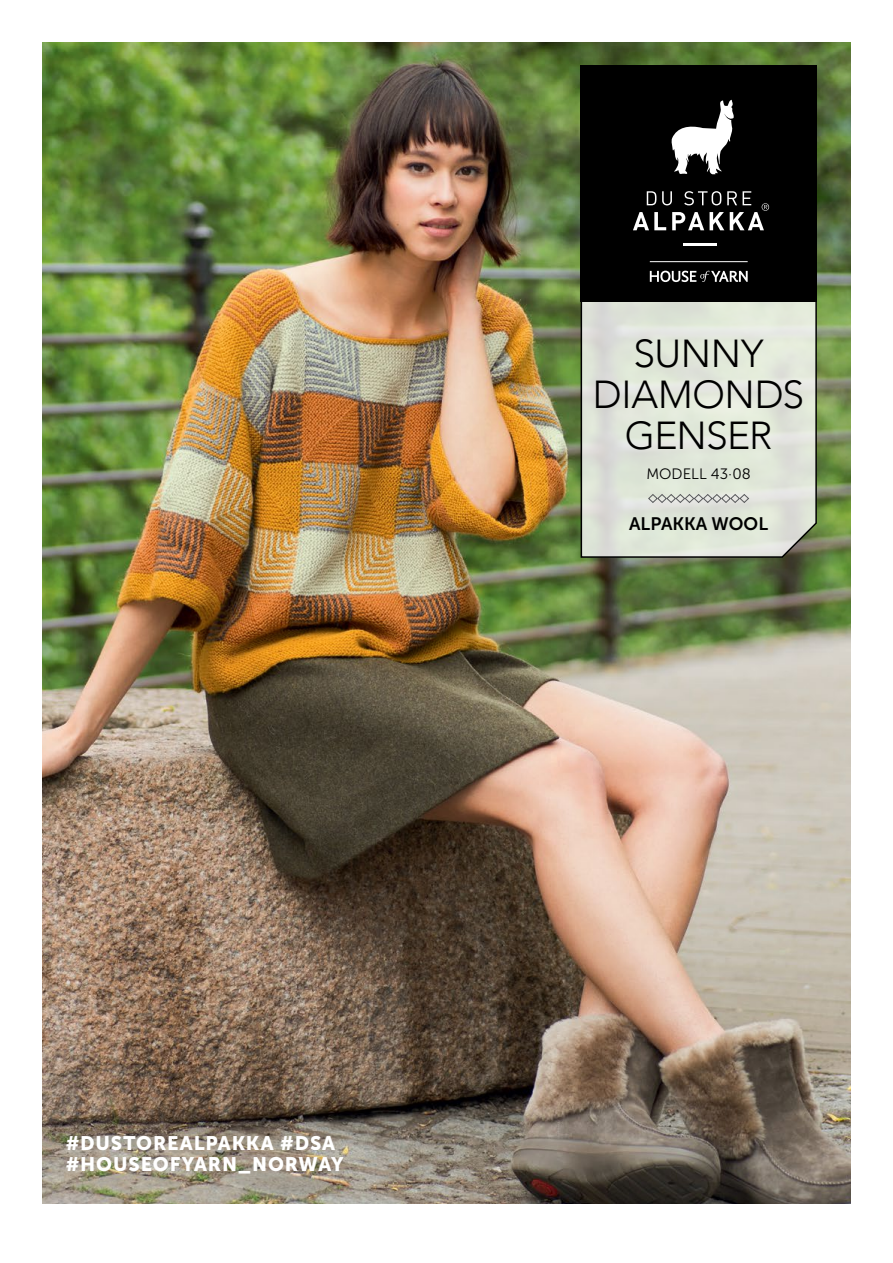
<style>
.page{position:relative;width:893px;height:1263px;background:#fff}
.page>*{position:absolute;margin:0;border:0;box-sizing:border-box;transform-origin:0 0}
.Ulltyper{font:300 39px/40.5px "Avenir";letter-spacing:-.01em;color:#000;text-align:center}
.t1{font:19.5px/21px "Museo Sans 900";letter-spacing:.045em;color:#fff}
.Ulltyper-2{font:18px "Museo Sans 700";color:#000}
.Ulltyper-3{font:15px "Museo Sans 300";color:#000}
</style>
<div class="page">
<img style="left:43px;top:43px;width:807px;height:1160px">
<svg style="left:580px;top:192px;width:238px;height:366px;background:#d9ded3"></svg>
<div style="left:581px;top:66px;width:236px;height:236px;background:#000"></div>
<hr style="left:683px;top:243px;width:34px;height:2px;background:#fff">
<svg style="left:671px;top:100px;width:63px;height:75px"></svg>
<svg style="left:633px;top:191px;width:136px;height:39px"></svg>
<hr style="left:650px;top:261px;width:98px;height:1px;background:#fff">
<svg style="left:650px;top:271px;width:98px;height:11px"></svg>
<svg style="left:648px;top:493px;width:102px;height:10px"></svg>
<p class="t1" style="left:66px;top:1132px;width:279px">#DUSTOREALPAKKA #DSA #HOUSEOFYARN_NORWAY</p>
<p class="Ulltyper" style="left:593px;top:334px;width:213px">SUNNY<br>DIAMONDS<br>GENSER</p>
<p class="Ulltyper-3" style="left:646px;top:465px;width:106px">MODELL 43∙08</p>
<p class="Ulltyper-2" style="left:629px;top:513px;width:140px">ALPAKKA WOOL</p>
</div>
